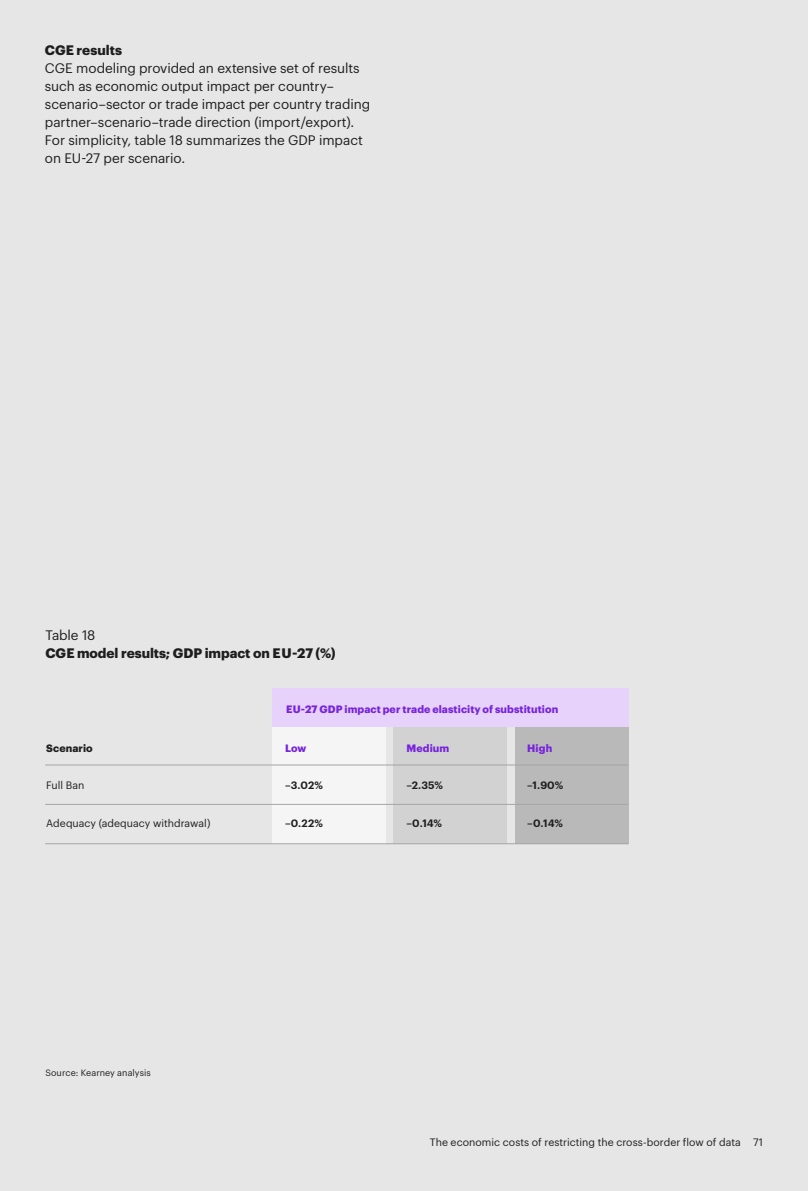
<style>
.page{position:relative;width:808px;height:1191px;background:#e6e6e6}
.page>*{position:absolute;margin:0;border:0;box-sizing:border-box;transform-origin:0 0}
.t1{font:13.5px/18px "Graphik";letter-spacing:-.005em;color:#1e1e1e}
.t2{font:700 13.5px "Graphik";letter-spacing:-.005em;color:#1e1e1e}
.t3{font:10.5px "Graphik";letter-spacing:.005em;color:#1e1e1e}
.t4{font:700 10.5px "Graphik";letter-spacing:.01em;color:#7823dc}
.t5{font:600 10.5px "Graphik";letter-spacing:.01em;color:#1e1e1e}
.t6{font:700 10.5px "Graphik";letter-spacing:.015em;color:#1e1e1e}
.t7{font:9px "Graphik";letter-spacing:.01em;color:#1e1e1e}
</style>
<div class="page">
<div style="left:272px;top:727px;width:113px;height:116px;background:#f5f5f5"></div>
<div style="left:394px;top:727px;width:113px;height:116px;background:#d2d2d2"></div>
<div style="left:515px;top:727px;width:113px;height:116px;background:#b9b9b9"></div>
<div style="left:272px;top:688px;width:356px;height:38px;background:#e6d2fa"></div>
<hr style="left:45px;top:764px;width:583px;height:1px;background:#a5a5a5">
<hr style="left:45px;top:804px;width:583px;height:1px;background:#a5a5a5">
<hr style="left:45px;top:843px;width:583px;height:1px;background:#a5a5a5">
<p class="t2" style="left:45px;top:39px;width:79px">CGE results</p>
<p class="t1" style="left:45px;top:58px;width:327px">CGE modeling provided an extensive set of results such as economic output impact per country– scenario–sector or trade impact per country trading partner–scenario–trade direction (import/export).<br>For simplicity, table 18 summarizes the GDP impact on EU-27 per scenario.</p>
<p class="t1" style="left:45px;top:625px;width:52px">Table 18</p>
<p class="t2" style="left:45px;top:643px;width:292px">CGE model results; GDP impact on EU-27 (%)</p>
<p class="t6" style="left:46px;top:740px;width:48px">Scenario</p>
<p class="t3" style="left:46px;top:777px;width:40px">Full Ban</p>
<p class="t3" style="left:46px;top:815px;width:166px">Adequacy (adequacy withdrawal)</p>
<p class="t4" style="left:286px;top:701px;width:274px">EU-27 GDP impact per trade elasticity of substitution</p>
<p class="t4" style="left:406px;top:740px;width:44px">Medium</p>
<p class="t5" style="left:406px;top:777px;width:38px">–2.35%</p>
<p class="t5" style="left:406px;top:815px;width:37px">–0.14%</p>
<p class="t4" style="left:527px;top:740px;width:26px">High</p>
<p class="t5" style="left:527px;top:777px;width:38px">–1.90%</p>
<p class="t5" style="left:527px;top:815px;width:37px">–0.14%</p>
<p class="t4" style="left:285px;top:740px;width:23px">Low</p>
<p class="t5" style="left:285px;top:777px;width:39px">–3.02%</p>
<p class="t5" style="left:285px;top:815px;width:39px">–0.22%</p>
<p class="t7" style="left:45px;top:1065px;width:107px">Source: Kearney analysis</p>
<p class="t3" style="left:430px;top:1134px;width:335px">The economic costs of restricting the cross-border flow of data 71</p>
</div>
